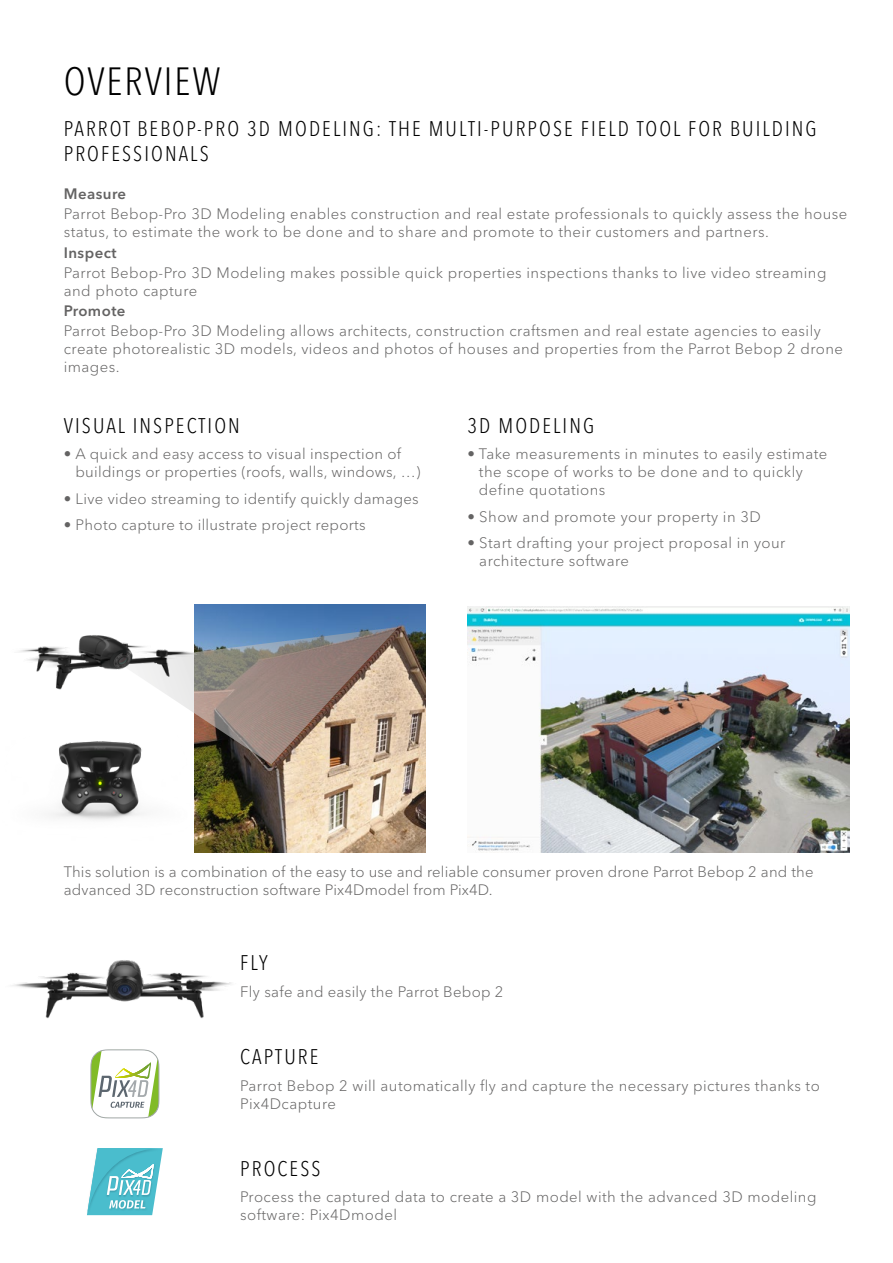
<style>
.page{position:relative;width:893px;height:1263px;background:#fff}
.page>*{position:absolute;margin:0;border:0;box-sizing:border-box;transform-origin:0 0}
.t1{font:300 condensed 39px "Avenir Next LT Pro";letter-spacing:.05em;color:#000}
.Style_de_paragraphe{font:300 condensed 21px/25.2px "Avenir Next LT Pro";letter-spacing:.1em;color:#000}
.Style_de_paragraphe-2{font:300 15px/18px "Avenir Next LT Pro";letter-spacing:.03em;color:#646363}
.Style_de_paragraphe-3{font:300 15px/18px "Avenir Next LT Pro";letter-spacing:.01em;color:#646363}
.t2{font:600 15px "Avenir Next LT Pro";letter-spacing:.03em;color:#646363}
</style>
<div class="page">
<img style="left:50px;top:741px;width:94px;height:79px">
<img style="left:468px;top:606px;width:381px;height:246px">
<img style="left:194px;top:604px;width:231px;height:248px">
<img style="left:117px;top:627px;width:281px;height:137px">
<img style="left:19px;top:629px;width:187px;height:63px">
<img style="left:12px;top:960px;width:219px;height:59px">
<svg style="left:91px;top:1049px;width:68px;height:69px"></svg>
<svg style="left:87px;top:1148px;width:76px;height:67px"></svg>
<p class="t1" style="left:64px;top:58px;width:158px">OVERVIEW</p>
<p class="Style_de_paragraphe" style="left:64px;top:116px;width:754px">PARROT BEBOP-PRO 3D MODELING: THE MULTI-PURPOSE FIELD TOOL FOR BUILDING<br>PROFESSIONALS</p>
<p class="t2" style="left:64px;top:185px;width:64px">Measure</p>
<p class="Style_de_paragraphe-2" style="left:64px;top:205px;width:785px">Parrot Bebop-Pro 3D Modeling enables construction and real estate professionals to quickly assess the house status, to estimate the work to be done and to share and promote to their customers and partners.</p>
<p class="t2" style="left:64px;top:243px;width:54px">Inspect</p>
<p class="Style_de_paragraphe-2" style="left:64px;top:263px;width:764px">Parrot Bebop-Pro 3D Modeling makes possible quick properties inspections thanks to live video streaming and photo capture</p>
<p class="t2" style="left:64px;top:301px;width:63px">Promote</p>
<p class="Style_de_paragraphe-2" style="left:64px;top:322px;width:781px">Parrot Bebop-Pro 3D Modeling allows architects, construction craftsmen and real estate agencies to easily create photorealistic 3D models, videos and photos of houses and properties from the Parrot Bebop 2 drone images.</p>
<p class="Style_de_paragraphe" style="left:64px;top:413px;width:178px">VISUAL INSPECTION</p>
<p class="Style_de_paragraphe-2" style="left:75px;top:445px;width:347px;text-indent:-12px">• A quick and easy access to visual inspection of buildings or properties (roofs, walls, windows, …)</p>
<p class="Style_de_paragraphe-2" style="left:64px;top:489px;width:356px">• Live video streaming to identify quickly damages</p>
<p class="Style_de_paragraphe-2" style="left:64px;top:516px;width:303px">• Photo capture to illustrate project reports</p>
<p class="Style_de_paragraphe" style="left:467px;top:413px;width:128px">3D MODELING</p>
<p class="Style_de_paragraphe-2" style="left:479px;top:445px;width:350px;text-indent:-11px">• Take measurements in minutes to easily estimate the scope of works to be done and to quickly define quotations</p>
<p class="Style_de_paragraphe-2" style="left:467px;top:507px;width:295px">• Show and promote your property in 3D</p>
<p class="Style_de_paragraphe-2" style="left:479px;top:534px;width:308px;text-indent:-12px">• Start drafting your project proposal in your architecture software</p>
<p class="Style_de_paragraphe-3" style="left:64px;top:863px;width:751px">This solution is a combination of the easy to use and reliable consumer proven drone Parrot Bebop 2 and the advanced 3D reconstruction software Pix4Dmodel from Pix4D.</p>
<p class="Style_de_paragraphe" style="left:240px;top:950px;width:29px">FLY</p>
<p class="Style_de_paragraphe-2" style="left:240px;top:982px;width:265px">Fly safe and easily the Parrot Bebop 2</p>
<p class="Style_de_paragraphe" style="left:240px;top:1044px;width:80px">CAPTURE</p>
<p class="Style_de_paragraphe-2" style="left:240px;top:1076px;width:581px">Parrot Bebop 2 will automatically fly and capture the necessary pictures thanks to<br>Pix4Dcapture</p>
<p class="Style_de_paragraphe" style="left:240px;top:1156px;width:82px">PROCESS</p>
<p class="Style_de_paragraphe-2" style="left:240px;top:1188px;width:578px">Process the captured data to create a 3D model with the advanced 3D modeling software: Pix4Dmodel</p>
</div>
